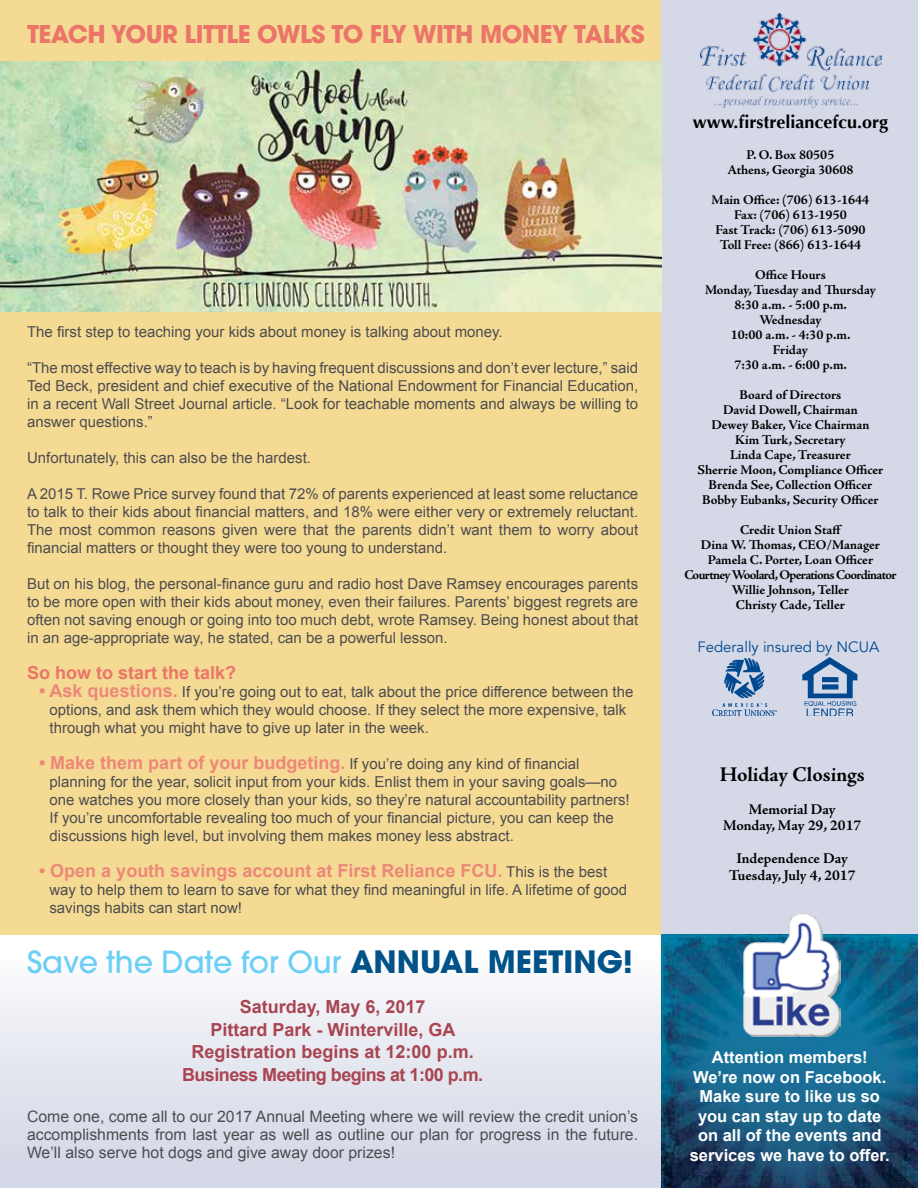
<style>
.page{position:relative;width:918px;height:1188px;background:#fff}
.page>*{position:absolute;margin:0;border:0;box-sizing:border-box;transform-origin:0 0}
.t1{font:500 30.3px "Avant Garde";color:#6dcff6}
.t2{font:700 24.3px "Avant Garde";letter-spacing:-.02em;color:#ea7568}
.t3{font:700 21px "Adobe Jenson Pro";letter-spacing:-.005em;color:#000}
.t4{font:700 18px/22.5px "Arial";color:#a84550;text-align:center}
.t5{font:700 18px "Arial";color:#ed8879}
.t6{font:700 18px "Optima";color:#000}
.t7{font:700 18px "Arial";color:#ea7568}
.t8{font:700 16.5px/19.5px "Arial";color:#fff;text-align:center}
.t9{font:15.75px/18px "Arial";color:#4d4d4f;text-align:justify}
.t10{font:15px/18px "Arial";color:#4d4d4f;text-align:justify}
.t11{font:700 15px/16.5px "Adobe Jenson Pro";letter-spacing:-.005em;color:#000;text-align:center}
.t12{font:15px "Avenir";color:#004990}
.t13{font:700 13.5px/15px "Adobe Jenson Pro";letter-spacing:-.005em;color:#000;text-align:center}
.s1{font-weight:700;font-size:18px;color:#ed8879}
.s2{font-weight:400;font-size:15px;color:#4d4d4f}
.s3{font-weight:700;font-size:30.6px;color:#005288}
</style>
<div class="page">
<div style="left:0;top:934px;width:918px;height:254px;background:linear-gradient(to bottom,#fff,#d0d4e4)"></div>
<div style="left:0;top:0;width:662px;height:934px;background:#f5da94"></div>
<div style="left:662px;top:0;width:256px;height:934px;background:#d4d8e7"></div>
<img style="left:662px;top:934px;width:256px;height:254px">
<img style="left:700px;top:13px;width:181px;height:94px">
<img style="left:802px;top:657px;width:56px;height:59px">
<img style="left:713px;top:659px;width:64px;height:57px">
<img style="left:0;top:62px;width:662px;height:249px">
<img style="left:744px;top:913px;width:97px;height:124px">
<h2 class="t2" style="left:27px;top:18px;width:619px">TEACH YOUR LITTLE OWLS TO FLY WITH MONEY TALKS</h2>
<p class="t10" style="left:27px;top:322px;width:477px">The first step to teaching your kids about money is talking about money.</p>
<p class="t10" style="left:27px;top:358px;width:613px">“The most effective way to teach is by having frequent discussions and don’t ever lecture,” said Ted Beck, president and chief executive of the National Endowment for Financial Education, in a recent Wall Street Journal article. “Look for teachable moments and always be willing to answer questions.”</p>
<p class="t10" style="left:27px;top:448px;width:286px">Unfortunately, this can also be the hardest.</p>
<p class="t10" style="left:27px;top:484px;width:613px">A 2015 T. Rowe Price survey found that 72% of parents experienced at least some reluctance to talk to their kids about financial matters, and 18% were either very or extremely reluctant.<br>The most common reasons given were that the parents didn’t want them to worry about financial matters or thought they were too young to understand.</p>
<p class="t10" style="left:27px;top:574px;width:613px">But on his blog, the personal-finance guru and radio host Dave Ramsey encourages parents to be more open with their kids about money, even their failures. Parents’ biggest regrets are often not saving enough or going into too much debt, wrote Ramsey. Being honest about that in an age-appropriate way, he stated, can be a powerful lesson.</p>
<p class="t7" style="left:27px;top:662px;width:211px">So how to start the talk?</p>
<p class="t10" style="left:50px;top:682px;width:586px;text-align:left;text-indent:-10px"><span class="s1">• Ask questions.</span> If you’re going out to eat, talk about the price difference between the options, and ask them which they would choose. If they select the more expensive, talk through what you might have to give up later in the week.</p>
<p class="t10" style="left:50px;top:754px;width:582px;text-align:left;text-indent:-11px"><span class="s1">• Make them part of your budgeting.</span> If you’re doing any kind of financial planning for the year, solicit input from your kids. Enlist them in your saving goals—no one watches you more closely than your kids, so they’re natural accountability partners!<br>If you’re uncomfortable revealing too much of your financial picture, you can keep the discussions high level, but involving them makes money less abstract.</p>
<p class="t5" style="left:39px;top:860px;width:570px">• Open a youth savings account at First Reliance FCU. <span class="s2">This is the best</span></p>
<p class="t10" style="left:49px;top:880px;width:579px">way to help them to learn to save for what they find meaningful in life. A lifetime of good savings habits can start now!</p>
<h1 class="t1" style="left:27px;top:943px;width:608px">Save the Date for Our <span class="s3">ANNUAL MEETING!</span></h1>
<p class="t4" style="left:182px;top:996px;width:303px">Saturday, May 6, 2017<br>Pittard Park - Winterville, GA<br>Registration begins at 12:00 p.m.<br>Business Meeting begins at 1:00 p.m.</p>
<p class="t9" style="left:27px;top:1108px;width:613px">Come one, come all to our 2017 Annual Meeting where we will review the credit union’s accomplishments from last year as well as outline our plan for progress in the future.<br>We’ll also serve hot dogs and give away door prizes!</p>
<p class="t6" style="left:693px;top:111px;width:197px">www.firstreliancefcu.org</p>
<p class="t13" style="left:727px;top:148px;width:128px">P. O. Box 80505<br>Athens, Georgia 30608</p>
<p class="t13" style="left:712px;top:193px;width:159px">Main Office: (706) 613-1644<br>Fax: (706) 613-1950<br>Fast Track: (706) 613-5090<br>Toll Free: (866) 613-1644</p>
<p class="t13" style="left:705px;top:268px;width:172px">Office Hours<br>Monday, Tuesday and Thursday<br>8:30 a.m. - 5:00 p.m.<br>Wednesday<br>10:00 a.m. - 4:30 p.m.<br>Friday<br>7:30 a.m. - 6:00 p.m.</p>
<p class="t13" style="left:697px;top:388px;width:188px">Board of Directors<br>David Dowell, Chairman<br>Dewey Baker, Vice Chairman<br>Kim Turk, Secretary<br>Linda Cape, Treasurer<br>Sherrie Moon, Compliance Officer<br>Brenda See, Collection Officer<br>Bobby Eubanks, Security Officer</p>
<p class="t13" style="left:684px;top:523px;width:214px">Credit Union Staff<br>Dina W. Thomas, CEO/Manager<br>Pamela C. Porter, Loan Officer<br>Courtney Woolard, Operations Coordinator<br>Willie Johnson, Teller<br>Christy Cade, Teller</p>
<p class="t12" style="left:697px;top:638px;width:183px">Federally insured by NCUA</p>
<h3 class="t3" style="left:720px;top:762px;width:146px">Holiday Closings</h3>
<p class="t11" style="left:723px;top:801px;width:140px">Memorial Day<br>Monday, May 29, 2017</p>
<p class="t11" style="left:729px;top:851px;width:128px">Independence Day<br>Tuesday, July 4, 2017</p>
<p class="t8" style="left:690px;top:1048px;width:201px">Attention members!<br>We’re now on Facebook.<br>Make sure to like us so you can stay up to date on all of the events and services we have to offer.</p>
</div>
